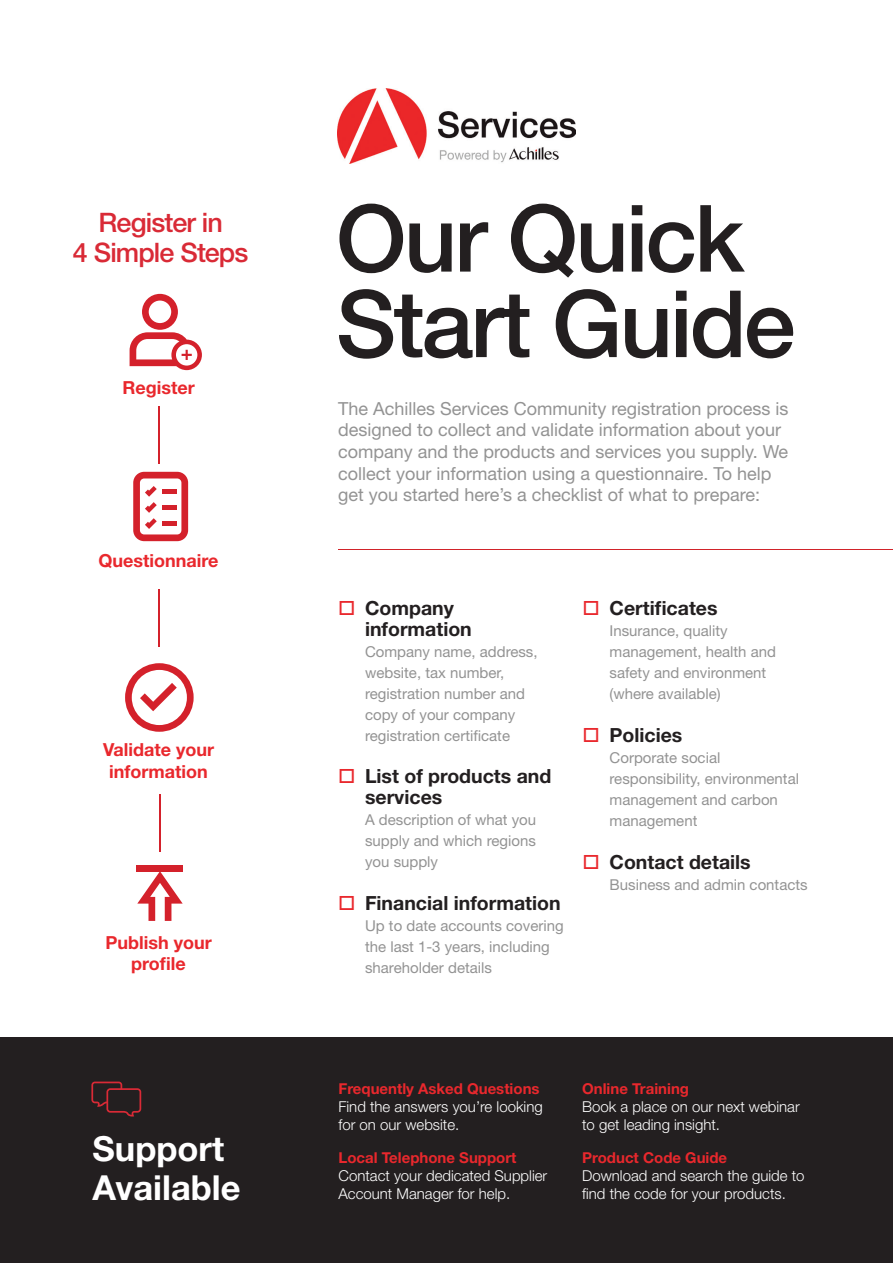
<style>
.page{position:relative;width:893px;height:1263px;background:#fff}
.page>*{position:absolute;margin:0;border:0;box-sizing:border-box;transform-origin:0 0}
.t1{font:500 93px "Helvetica Neue LT Std";letter-spacing:-.03em;color:#231f20}
.t2{font:700 34.5px "Helvetica Neue LT Std";color:#fff}
.t3{font:500 26.85px "Helvetica Neue LT Std";letter-spacing:-.035em;color:#d92a36}
.t4{font:700 19.5px/21.6px "Helvetica Neue LT Std";color:#231f20}
.t5{font:18px/21.6px "Helvetica Neue LT Std";color:#939393}
.t6{font:700 18px "Helvetica Neue LT Std";color:#e9282d}
.t7{font:15px/21px "Helvetica Neue LT Std";color:#939393}
.t8{font:300 15px/18px "Helvetica Neue LT Std";color:#fff}
.t9{font:700 15px "Helvetica Neue LT Std";color:#e9282d}
</style>
<div class="page">
<hr style="left:338px;top:550px;width:555px;height:1px;background:#d1232a">
<img style="left:338px;top:88px;width:238px;height:75px">
<div style="left:0;top:1037px;width:893px;height:226px;background:#231f20"></div>
<svg style="left:91px;top:1081px;width:50px;height:35px"></svg>
<svg style="left:133px;top:472px;width:55px;height:69px"></svg>
<hr style="left:162px;top:489px;width:14px;height:4px;background:#d4212b">
<div style="left:162px;top:505px;width:14px;height:5px;background:#d4212b"></div>
<hr style="left:162px;top:522px;width:14px;height:4px;background:#d4212b">
<svg style="left:130px;top:294px;width:72px;height:76px"></svg>
<svg style="left:125px;top:663px;width:69px;height:69px"></svg>
<div style="left:136px;top:865px;width:47px;height:7px;background:#d4212b"></div>
<svg style="left:137px;top:872px;width:46px;height:49px"></svg>
<hr style="left:159px;top:589px;width:1px;height:57px;background:#d4212b">
<hr style="left:159px;top:794px;width:1px;height:57px;background:#d4212b">
<hr style="left:158px;top:406px;width:2px;height:57px;background:#d4212b">
<p class="t3" style="left:99px;top:207px;width:126px">Register in</p>
<p class="t3" style="left:73px;top:237px;width:177px">4 Simple Steps</p>
<p class="t6" style="left:122px;top:376px;width:74px">Register</p>
<p class="t6" style="left:99px;top:549px;width:121px">Questionnaire</p>
<p class="t6" style="left:103px;top:739px;width:112px">Validate your</p>
<p class="t6" style="left:109px;top:760px;width:100px">information</p>
<p class="t6" style="left:105px;top:931px;width:108px">Publish your</p>
<p class="t6" style="left:131px;top:953px;width:56px">profile</p>
<p class="t2" style="left:92px;top:1127px;width:133px">Support</p>
<p class="t2" style="left:92px;top:1166px;width:150px">Available</p>
<p class="t1" style="left:336px;top:183px;width:410px">Our Quick</p>
<p class="t1" style="left:336px;top:269px;width:461px">Start Guide</p>
<p class="t5" style="left:338px;top:397px;width:452px">The Achilles Services Community registration process is designed to collect and validate information about your company and the products and services you supply. We collect your information using a questionnaire. To help get you started here’s a checklist of what to prepare:</p>
<p class="t4" style="left:365px;top:597px;width:108px">Company information</p>
<p class="t7" style="left:365px;top:641px;width:174px">Company name, address, website, tax number, registration number and</p>
<p class="t7" style="left:365px;top:704px;width:152px">copy of your company registration certificate</p>
<p class="t4" style="left:365px;top:764px;width:188px">List of products and services</p>
<p class="t7" style="left:365px;top:809px;width:173px;text-align:justify">A description of what you supply and which regions you supply</p>
<p class="t4" style="left:365px;top:892px;width:197px">Financial information</p>
<p class="t7" style="left:365px;top:915px;width:200px">Up to date accounts covering the last 1-3 years, including shareholder details</p>
<p class="t4" style="left:610px;top:597px;width:109px">Certificates</p>
<p class="t7" style="left:610px;top:620px;width:168px">Insurance, quality management, health and safety and environment (where available)</p>
<p class="t4" style="left:610px;top:724px;width:74px">Policies</p>
<p class="t7" style="left:610px;top:747px;width:191px">Corporate social responsibility, environmental management and carbon management</p>
<p class="t4" style="left:610px;top:851px;width:143px">Contact details</p>
<p class="t7" style="left:610px;top:874px;width:200px">Business and admin contacts</p>
<p class="t9" style="left:338px;top:1080px;width:203px">Frequently Asked Questions</p>
<p class="t8" style="left:338px;top:1098px;width:206px">Find the answers you’re looking</p>
<p class="t8" style="left:338px;top:1116px;width:122px">for on our website.</p>
<p class="t9" style="left:338px;top:1149px;width:180px">Local Telephone Support</p>
<p class="t8" style="left:338px;top:1167px;width:210px">Contact your dedicated Supplier<br>Account Manager for help.</p>
<p class="t9" style="left:582px;top:1080px;width:108px">Online Training</p>
<p class="t8" style="left:582px;top:1098px;width:219px">Book a place on our next webinar</p>
<p class="t8" style="left:582px;top:1116px;width:139px">to get leading insight.</p>
<p class="t9" style="left:582px;top:1149px;width:147px">Product Code Guide</p>
<p class="t8" style="left:582px;top:1167px;width:224px">Download and search the guide to find the code for your products.</p>
</div>
